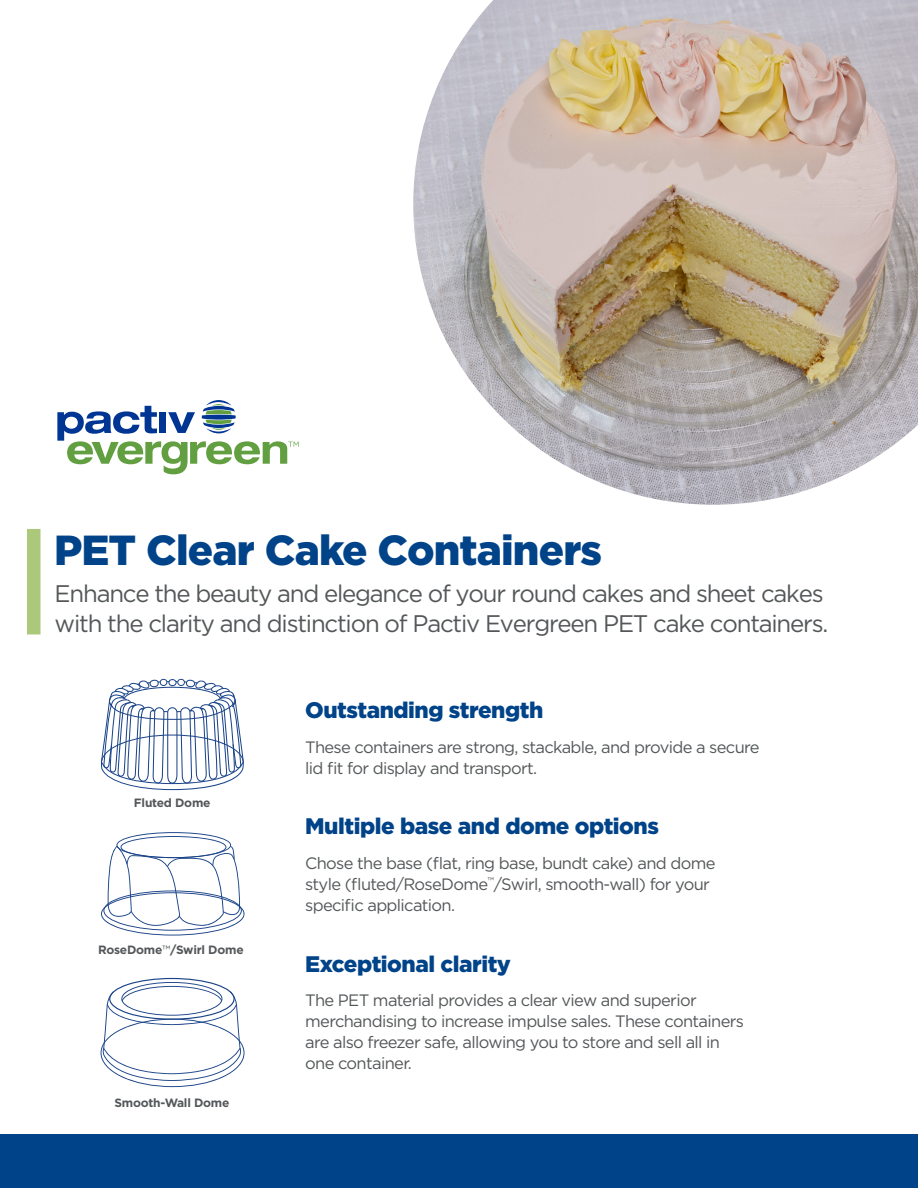
<style>
.page{position:relative;width:918px;height:1188px;background:#fff}
.page>*{position:absolute;margin:0;border:0;box-sizing:border-box;transform-origin:0 0}
.Cover_Headline{font:900 42px "Gotham";letter-spacing:-.02em;color:#004389}
.Cover_Intro_Copy{font:24px/30px "Gotham";letter-spacing:-.05em;color:#545759}
.Benefit_Subhead{font:900 22.5px "Gotham";letter-spacing:-.02em;color:#004389}
.Benefit_Copy{font:16.5px/21px "Gotham";letter-spacing:-.04em;color:#545759}
.t1{font:700 12px "Gotham";letter-spacing:-.02em;color:#545759}
.s1{font-weight:400}
</style>
<div class="page">
<div style="left:0;top:1134px;width:918px;height:54px;background:#004389"></div>
<div style="left:27px;top:529px;width:13px;height:105px;background:#acc87a"></div>
<svg style="left:101px;top:679px;width:143px;height:111px"></svg>
<svg style="left:101px;top:832px;width:143px;height:104px"></svg>
<svg style="left:101px;top:978px;width:144px;height:109px"></svg>
<svg style="left:57px;top:400px;width:242px;height:74px"></svg>
<img style="left:413px;top:0;width:505px;height:505px">
<p class="Cover_Headline" style="left:54px;top:521px;width:550px">PET Clear Cake Containers</p>
<p class="Cover_Intro_Copy" style="left:55px;top:578px;width:775px">Enhance the beauty and elegance of your round cakes and sheet cakes with the clarity and distinction of Pactiv Evergreen PET cake containers.</p>
<p class="t1" style="left:134px;top:795px;width:78px">Fluted Dome</p>
<p class="t1" style="left:98px;top:941px;width:147px">RoseDome<span class="s1">™</span>/Swirl Dome</p>
<p class="t1" style="left:114px;top:1095px;width:117px">Smooth-Wall Dome</p>
<p class="Benefit_Subhead" style="left:305px;top:695px;width:240px">Outstanding strength</p>
<p class="Benefit_Copy" style="left:305px;top:736px;width:456px">These containers are strong, stackable, and provide a secure lid fit for display and transport.</p>
<p class="Benefit_Subhead" style="left:305px;top:811px;width:355px">Multiple base and dome options</p>
<p class="Benefit_Copy" style="left:305px;top:852px;width:412px">Chose the base (flat, ring base, bundt cake) and dome style (fluted/RoseDome<sup>™</sup>/Swirl, smooth-wall) for your specific application.</p>
<p class="Benefit_Subhead" style="left:305px;top:948px;width:207px">Exceptional clarity</p>
<p class="Benefit_Copy" style="left:305px;top:989px;width:440px">The PET material provides a clear view and superior merchandising to increase impulse sales. These containers are also freezer safe, allowing you to store and sell all in one container.</p>
</div>
